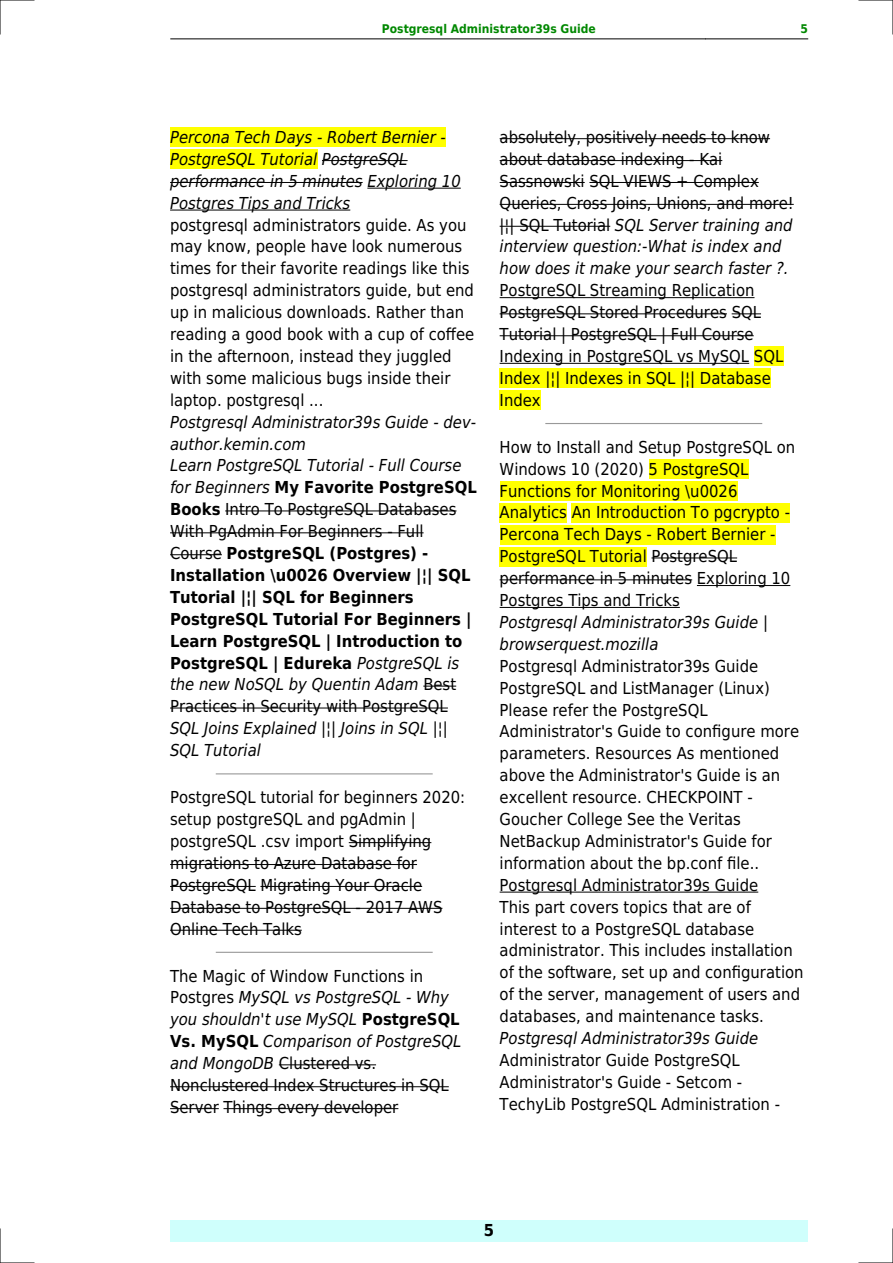
<style>
.page{position:relative;width:893px;height:1263px;background:#fff}
.page>*{position:absolute;margin:0;border:0;box-sizing:border-box;transform-origin:0 0}
.t1{font:16.5px/21.9px "DejaVu Sans Condensed";color:#000}
.t2{font:700 16.5px/21.9px "DejaVu Sans Condensed";color:#000}
.t3{font:italic 16.5px/21.9px "DejaVu Sans Condensed";color:#000}
.t4{font:700 12px "DejaVu Sans Condensed";color:#080}
.s1{font-weight:400;font-style:italic}
.s2{font-weight:400}
.s3{font-style:italic}
.s4{font-weight:700}
</style>
<div class="page">
<hr style="left:170px;top:39px;width:102px;height:1px;background:#000">
<hr style="left:272px;top:39px;width:433px;height:1px;background:#000">
<hr style="left:706px;top:39px;width:102px;height:1px;background:#000">
<div style="left:170px;top:1220px;width:638px;height:22px;background:#cffffc"></div>
<div style="left:170px;top:128px;width:276px;height:19px;background:#ff0"></div>
<div style="left:170px;top:150px;width:147px;height:19px;background:#ff0"></div>
<hr style="left:322px;top:160px;width:86px;height:1px;background:#000">
<hr style="left:170px;top:182px;width:193px;height:1px;background:#000">
<hr style="left:367px;top:188px;width:94px;height:1px;background:#000">
<hr style="left:170px;top:210px;width:180px;height:1px;background:#000">
<hr style="left:225px;top:510px;width:231px;height:1px;background:#000">
<hr style="left:170px;top:532px;width:254px;height:1px;background:#000">
<hr style="left:170px;top:554px;width:52px;height:1px;background:#000">
<hr style="left:423px;top:686px;width:33px;height:1px;background:#000">
<hr style="left:170px;top:708px;width:278px;height:1px;background:#000">
<hr style="left:216px;top:773px;width:216px;height:1px;background:#999">
<hr style="left:349px;top:842px;width:82px;height:1px;background:#000">
<hr style="left:170px;top:864px;width:247px;height:1px;background:#000">
<hr style="left:170px;top:886px;width:86px;height:1px;background:#000">
<hr style="left:260px;top:886px;width:162px;height:1px;background:#000">
<hr style="left:170px;top:908px;width:272px;height:1px;background:#000">
<hr style="left:170px;top:930px;width:132px;height:1px;background:#000">
<hr style="left:216px;top:952px;width:216px;height:1px;background:#999">
<hr style="left:279px;top:1064px;width:97px;height:1px;background:#000">
<hr style="left:170px;top:1086px;width:279px;height:1px;background:#000">
<hr style="left:170px;top:1108px;width:49px;height:1px;background:#000">
<hr style="left:223px;top:1108px;width:175px;height:1px;background:#000">
<hr style="left:500px;top:138px;width:270px;height:1px;background:#000">
<hr style="left:500px;top:160px;width:222px;height:1px;background:#000">
<hr style="left:500px;top:182px;width:85px;height:1px;background:#000">
<hr style="left:589px;top:182px;width:170px;height:1px;background:#000">
<hr style="left:500px;top:204px;width:294px;height:1px;background:#000">
<hr style="left:500px;top:226px;width:110px;height:1px;background:#000">
<hr style="left:500px;top:297px;width:254px;height:1px;background:#000">
<hr style="left:500px;top:313px;width:227px;height:1px;background:#000">
<svg style="left:732px;top:313px;width:29px;height:1px"></svg>
<hr style="left:500px;top:335px;width:254px;height:1px;background:#000">
<hr style="left:500px;top:363px;width:249px;height:1px;background:#000">
<div style="left:754px;top:347px;width:29px;height:19px;background:#ff0"></div>
<div style="left:500px;top:368px;width:271px;height:20px;background:#ff0"></div>
<div style="left:500px;top:390px;width:41px;height:20px;background:#ff0"></div>
<hr style="left:546px;top:423px;width:216px;height:1px;background:#999">
<div style="left:649px;top:459px;width:99px;height:19px;background:#ff0"></div>
<div style="left:500px;top:481px;width:237px;height:19px;background:#ff0"></div>
<div style="left:500px;top:503px;width:67px;height:19px;background:#ff0"></div>
<div style="left:572px;top:503px;width:218px;height:19px;background:#ff0"></div>
<div style="left:500px;top:525px;width:275px;height:19px;background:#ff0"></div>
<div style="left:500px;top:547px;width:147px;height:19px;background:#ff0"></div>
<hr style="left:651px;top:557px;width:86px;height:1px;background:#000">
<hr style="left:500px;top:579px;width:192px;height:1px;background:#000">
<hr style="left:697px;top:585px;width:93px;height:1px;background:#000">
<hr style="left:500px;top:607px;width:180px;height:1px;background:#000">
<hr style="left:500px;top:892px;width:258px;height:1px;background:#000">
<hr style="left:0;top:0;width:34px;height:1px;background:#000">
<hr style="left:859px;top:0;width:34px;height:1px;background:#000">
<hr style="left:0;top:1262px;width:34px;height:1px;background:#000">
<hr style="left:859px;top:1262px;width:34px;height:1px;background:#000">
<hr style="left:0;top:0;width:1px;height:34px;background:#000">
<hr style="left:0;top:1229px;width:1px;height:34px;background:#000">
<hr style="left:892px;top:0;width:1px;height:34px;background:#000">
<hr style="left:892px;top:1229px;width:1px;height:34px;background:#000">
<p class="t4" style="left:382px;top:21px;width:215px">Postgresql Administrator39s Guide</p>
<p class="t4" style="left:800px;top:21px;width:9px">5</p>
<p class="t3" style="left:170px;top:126px;width:292px">Percona Tech Days - Robert Bernier -<br>PostgreSQL Tutorial PostgreSQL performance in 5 minutes Exploring 10<br>Postgres Tips and Tricks</p>
<p class="t1" style="left:170px;top:214px;width:306px">postgresql administrators guide. As you may know, people have look numerous times for their favorite readings like this postgresql administrators guide, but end up in malicious downloads. Rather than reading a good book with a cup of coffee in the afternoon, instead they juggled with some malicious bugs inside their laptop. postgresql ...</p>
<p class="t2" style="left:170px;top:411px;width:308px"><span class="s1">Postgresql Administrator39s Guide - dev&shy;author.kemin.com<br>Learn PostgreSQL Tutorial - Full Course for Beginners</span> My Favorite PostgreSQL Books <span class="s2">Intro To PostgreSQL Databases With PgAdmin For Beginners - Full Course</span> PostgreSQL (Postgres) - Installation \u0026 Overview |¦| SQL Tutorial |¦| SQL for Beginners PostgreSQL Tutorial For Beginners | Learn PostgreSQL | Introduction to PostgreSQL | Edureka <span class="s1">PostgreSQL is the new NoSQL by Quentin Adam</span> <span class="s2">Best Practices in Security with PostgreSQL</span></p>
<p class="t3" style="left:170px;top:717px;width:279px">SQL Joins Explained |¦| Joins in SQL |¦|<br>SQL Tutorial</p>
<p class="t1" style="left:170px;top:786px;width:297px">PostgreSQL tutorial for beginners 2020: setup postgreSQL and pgAdmin | postgreSQL .csv import Simplifying migrations to Azure Database for<br>PostgreSQL Migrating Your Oracle<br>Database to PostgreSQL - 2017 AWS<br>Online Tech Talks</p>
<p class="t1" style="left:170px;top:965px;width:293px">The Magic of Window Functions in Postgres <span class="s3">MySQL vs PostgreSQL - Why you shouldn't use MySQL</span> <span class="s4">PostgreSQL Vs. MySQL</span> <span class="s3">Comparison of PostgreSQL and MongoDB</span> Clustered vs.<br>Nonclustered Index Structures in SQL Server Things every developer</p>
<p class="t1" style="left:500px;top:126px;width:296px">absolutely, positively needs to know about database indexing - Kai Sassnowski SQL VIEWS + Complex Queries, Cross Joins, Unions, and more! |¦| SQL Tutorial <span class="s3">SQL Server training and interview question:-What is index and how does it make your search faster ?.</span></p>
<p class="t1" style="left:500px;top:280px;width:285px">PostgreSQL Streaming Replication<br>PostgreSQL Stored Procedures SQL<br>Tutorial | PostgreSQL | Full Course<br>Indexing in PostgreSQL vs MySQL SQL<br>Index |¦| Indexes in SQL |¦| Database<br>Index</p>
<p class="t1" style="left:500px;top:436px;width:297px">How to Install and Setup PostgreSQL on Windows 10 (2020) 5 PostgreSQL Functions for Monitoring \u0026<br>Analytics An Introduction To pgcrypto - Percona Tech Days - Robert Bernier - PostgreSQL Tutorial PostgreSQL performance in 5 minutes Exploring 10<br>Postgres Tips and Tricks</p>
<p class="t3" style="left:500px;top:611px;width:270px">Postgresql Administrator39s Guide | browserquest.mozilla</p>
<p class="t1" style="left:500px;top:655px;width:305px">Postgresql Administrator39s Guide PostgreSQL and ListManager (Linux)<br>Please refer the PostgreSQL Administrator's Guide to configure more parameters. Resources As mentioned above the Administrator's Guide is an excellent resource. CHECKPOINT - Goucher College See the Veritas NetBackup Administrator's Guide for information about the bp.conf file..<br>Postgresql Administrator39s Guide<br>This part covers topics that are of interest to a PostgreSQL database administrator. This includes installation of the software, set up and configuration of the server, management of users and databases, and maintenance tasks.</p>
<p class="t3" style="left:500px;top:1027px;width:260px">Postgresql Administrator39s Guide</p>
<p class="t1" style="left:500px;top:1049px;width:282px">Administrator Guide PostgreSQL<br>Administrator's Guide - Setcom -<br>TechyLib PostgreSQL Administration -</p>
<p class="t2" style="left:484px;top:1220px;width:12px">5</p>
</div>
